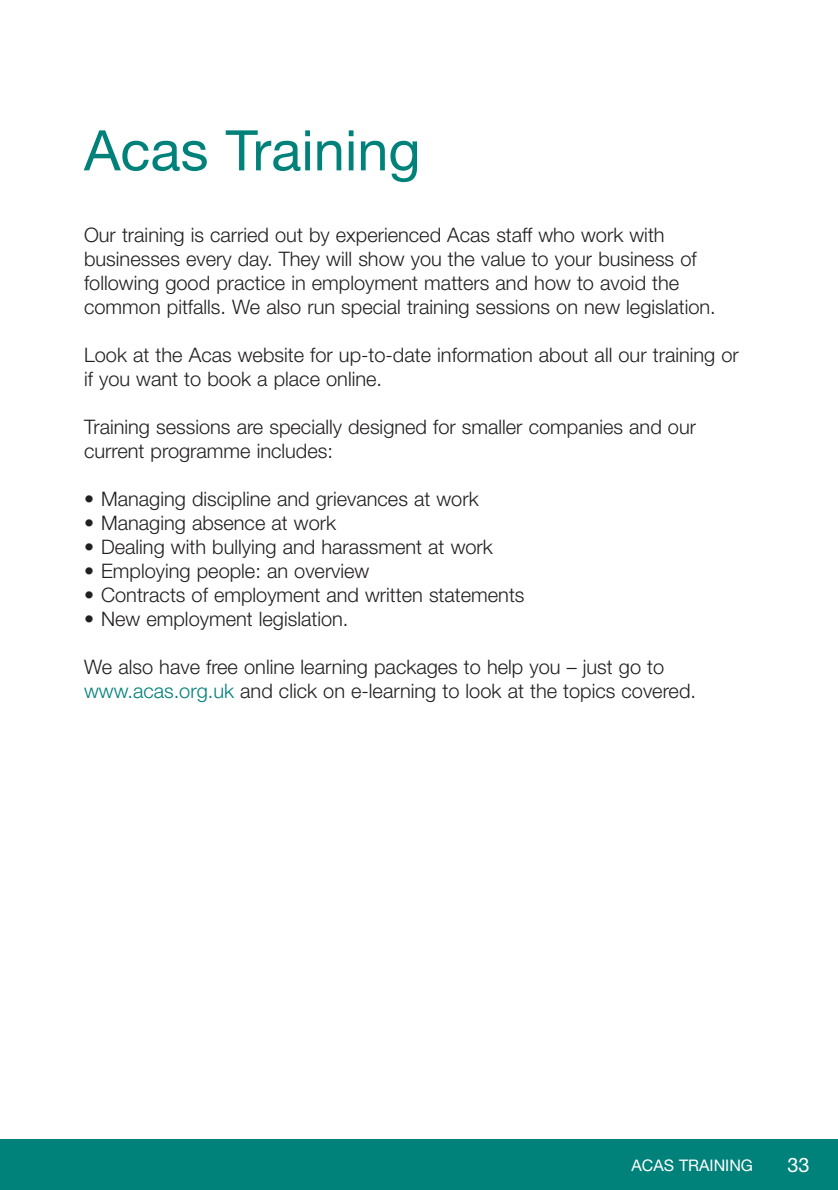
<style>
.page{position:relative;width:838px;height:1190px;background:#fff}
.page>*{position:absolute;margin:0;border:0;box-sizing:border-box;transform-origin:0 0}
.t1{font:56px "Helvetica Neue";color:#00817a}
.t2{font:300 20px/24px "Helvetica Neue";color:#231f20}
.t3{font:20px "Helvetica Neue";color:#fff}
.t4{font:16px "Helvetica Neue";color:#fff}
.s1{color:#00817a}
</style>
<div class="page">
<div style="left:0;top:1140px;width:838px;height:50px;background:#00817a"></div>
<h1 class="t1" style="left:84px;top:130px;width:338px">Acas Training</h1>
<p class="t2" style="left:84px;top:225px;width:633px">Our training is carried out by experienced Acas staff who work with businesses every day. They will show you the value to your business of following good practice in employment matters and how to avoid the common pitfalls. We also run special training sessions on new legislation.</p>
<p class="t2" style="left:84px;top:345px;width:656px">Look at the Acas website for up-to-date information about all our training or if you want to book a place online.</p>
<p class="t2" style="left:84px;top:417px;width:614px">Training sessions are specially designed for smaller companies and our current programme includes:</p>
<p class="t2" style="left:84px;top:489px;width:396px">• Managing discipline and grievances at work</p>
<p class="t2" style="left:84px;top:513px;width:254px">• Managing absence at work</p>
<p class="t2" style="left:84px;top:537px;width:410px">• Dealing with bullying and harassment at work</p>
<p class="t2" style="left:84px;top:561px;width:287px">• Employing people: an overview</p>
<p class="t2" style="left:84px;top:585px;width:442px">• Contracts of employment and written statements</p>
<p class="t2" style="left:84px;top:609px;width:266px">• New employment legislation.</p>
<p class="t2" style="left:84px;top:657px;width:613px">We also have free online learning packages to help you – just go to <span class="s1">www.acas.org.uk</span> and click on e-learning to look at the topics covered.</p>
<p class="t4" style="left:631px;top:1159px;width:123px">ACAS TRAINING</p>
<p class="t3" style="left:788px;top:1158px;width:24px">33</p>
</div>
